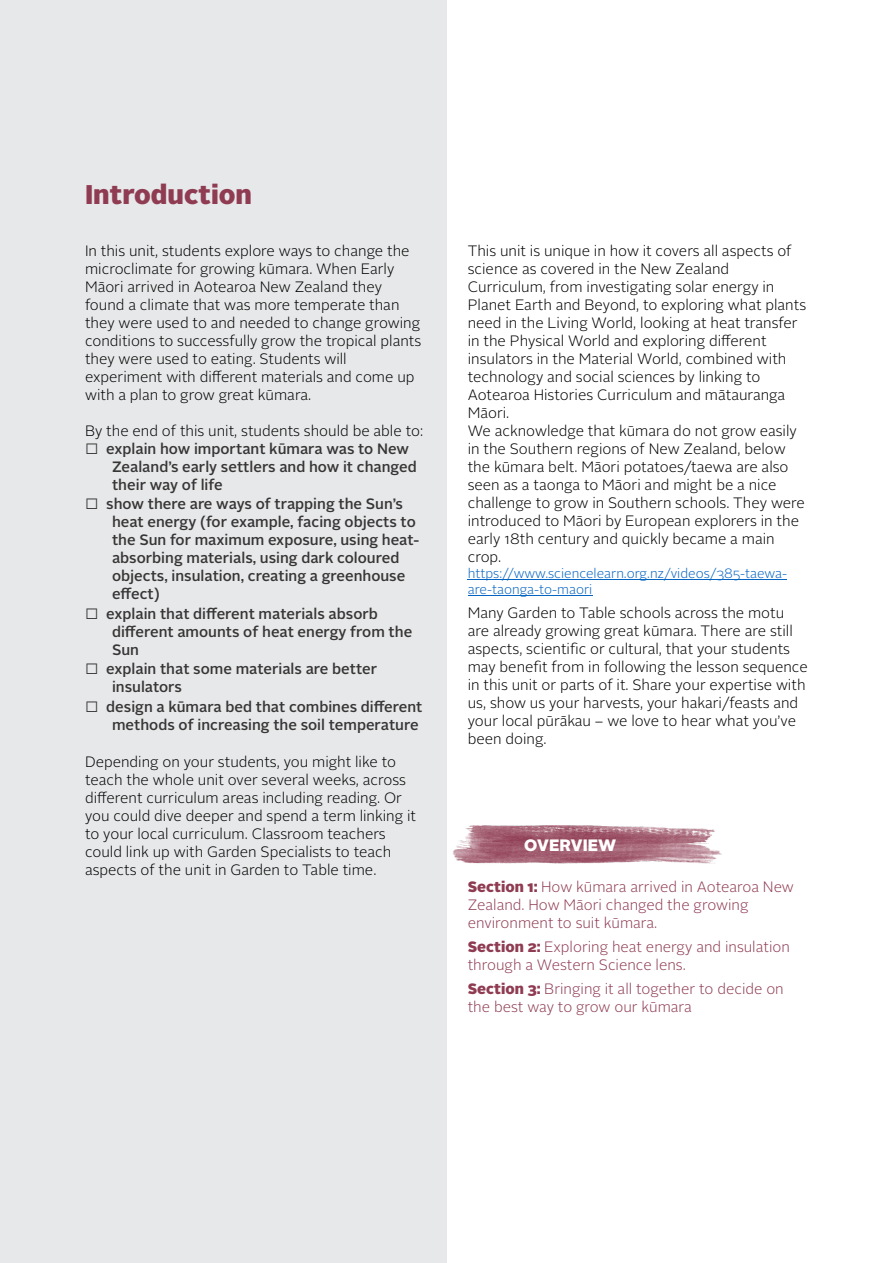
<style>
.page{position:relative;width:893px;height:1263px;background:#fff}
.page>*{position:absolute;margin:0;border:0;box-sizing:border-box;transform-origin:0 0}
.t1{font:900 27px "Alright Sans";color:#8f3c53}
.t2{font:900 16.5px "Alright Sans";color:#fff}
.t3{font:300 15px/18px "Alright Sans";color:#000}
.t4{font:500 15px/18px "Alright Sans";color:#373535}
.t5{font:300 15px/18px "Alright Sans";color:#8f3c53}
.t6{font:300 13.5px/16.2px "Alright Sans";color:#0563c1}
.s1{font-weight:900}
</style>
<div class="page">
<div style="left:0;top:0;width:446px;height:1263px;background:#e7e8e9"></div>
<hr style="left:468px;top:579px;width:319px;height:1px;background:#0563c1">
<hr style="left:468px;top:595px;width:124px;height:1px;background:#0563c1">
<img style="left:453px;top:826px;width:269px;height:38px">
<h1 class="t1" style="left:85px;top:184px;width:169px">Introduction</h1>
<p class="t3" style="left:85px;top:243px;width:338px">In this unit, students explore ways to change the microclimate for growing kūmara. When Early Māori arrived in Aotearoa New Zealand they found a climate that was more temperate than they were used to and needed to change growing conditions to successfully grow the tropical plants they were used to eating. Students will experiment with different materials and come up with a plan to grow great kūmara.</p>
<p class="t3" style="left:85px;top:423px;width:340px">By the end of this unit, students should be able to:</p>
<p class="t4" style="left:112px;top:441px;width:306px;text-indent:-27px">□ explain how important kūmara was to New<br>Zealand’s early settlers and how it changed their way of life</p>
<p class="t4" style="left:112px;top:496px;width:309px;text-indent:-27px">□ show there are ways of trapping the Sun’s heat energy (for example, facing objects to the Sun for maximum exposure, using heat&shy;absorbing materials, using dark coloured objects, insulation, creating a greenhouse effect)</p>
<p class="t4" style="left:112px;top:606px;width:302px;text-indent:-27px">□ explain that different materials absorb different amounts of heat energy from the<br>Sun</p>
<p class="t4" style="left:112px;top:661px;width:267px;text-indent:-27px">□ explain that some materials are better insulators</p>
<p class="t4" style="left:85px;top:699px;width:339px;text-align:right">□ design a kūmara bed that combines different methods of increasing the soil temperature</p>
<p class="t3" style="left:85px;top:754px;width:333px">Depending on your students, you might like to teach the whole unit over several weeks, across different curriculum areas including reading. Or you could dive deeper and spend a term linking it to your local curriculum. Classroom teachers could link up with Garden Specialists to teach aspects of the unit in Garden to Table time.</p>
<p class="t3" style="left:468px;top:243px;width:340px">This unit is unique in how it covers all aspects of science as covered in the New Zealand Curriculum, from investigating solar energy in Planet Earth and Beyond, to exploring what plants need in the Living World, looking at heat transfer in the Physical World and exploring different insulators in the Material World, combined with technology and social sciences by linking to Aotearoa Histories Curriculum and mātauranga Māori.<br>We acknowledge that kūmara do not grow easily in the Southern regions of New Zealand, below the kūmara belt. Māori potatoes/taewa are also seen as a taonga to Māori and might be a nice challenge to grow in Southern schools. They were introduced to Māori by European explorers in the early 18th century and quickly became a main crop.</p>
<p class="t6" style="left:468px;top:566px;width:321px">https://www.sciencelearn.org.nz/videos/385-taewa&shy;are-taonga-to-maori</p>
<p class="t3" style="left:468px;top:605px;width:341px">Many Garden to Table schools across the motu are already growing great kūmara. There are still aspects, scientific or cultural, that your students may benefit from in following the lesson sequence in this unit or parts of it. Share your expertise with us, show us your harvests, your hakari/feasts and your local pūrākau – we love to hear what you’ve been doing.</p>
<p class="t2" style="left:524px;top:838px;width:94px">OVERVIEW</p>
<p class="t5" style="left:468px;top:879px;width:328px"><span class="s1">Section 1:</span> How kūmara arrived in Aotearoa New<br>Zealand. How Māori changed the growing environment to suit kūmara.</p>
<p class="t5" style="left:468px;top:939px;width:324px"><span class="s1">Section 2:</span> Exploring heat energy and insulation through a Western Science lens.</p>
<p class="t5" style="left:468px;top:981px;width:317px"><span class="s1">Section 3:</span> Bringing it all together to decide on the best way to grow our kūmara</p>
</div>
